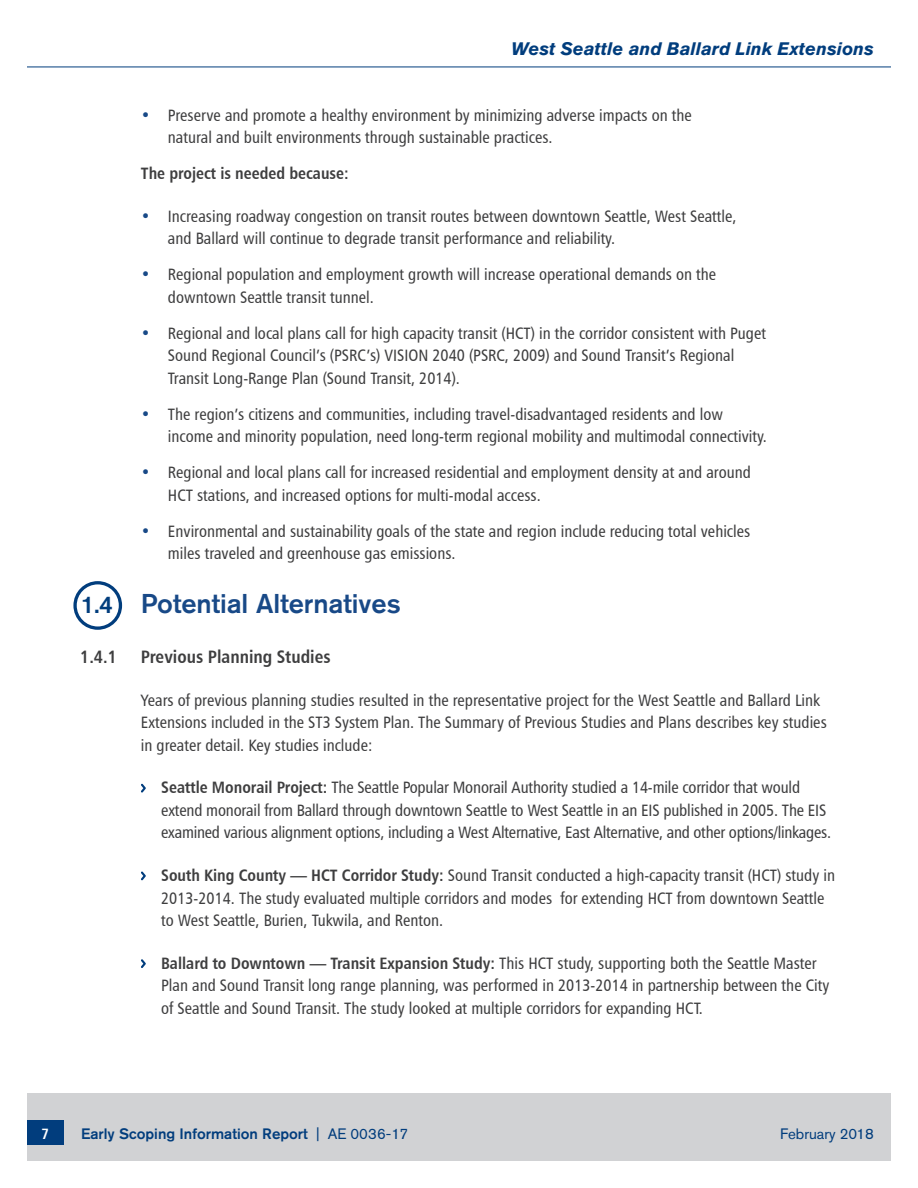
<style>
.page{position:relative;width:918px;height:1188px;background:#fff}
.page>*{position:absolute;margin:0;border:0;box-sizing:border-box;transform-origin:0 0}
.Section_Break{font:500 27px "Akzidenz Grotesk Std";color:#184987}
.t1{font:500 24px "Akzidenz Grotesk Std";color:#013d7d}
.t2{font:italic 700 18px "Akzidenz Grotesk Std";color:#013d7d}
.Sub-section_Break{font:18px "Humanist 777 BT Bold Condensed B";color:#3e3e3f}
.Body{font:16.5px/22.5px "Humanist 777 BT Roman Condensed B";color:#3e3e3f}
.Body-2{font:16.5px "Humanist 777 BT Bold Condensed B";color:#3e3e3f}
.t3{font:500 15px "Akzidenz Grotesk Std";color:#013d7d}
.t4{font:15px "Akzidenz Grotesk Std";color:#013d7d}
.t5{font:15px "Humanist 777 BT Bold Condensed B";color:#fff}
.s1{color:#184987}
.s2{font-family:"Humanist 777 BT Bold Condensed B"}
.s3{font-weight:400}
</style>
<div class="page">
<div style="left:27px;top:1094px;width:864px;height:67px;background:#d1d2d4"></div>
<div style="left:27px;top:1121px;width:37px;height:24px;background:#013d7d"></div>
<hr style="left:27px;top:67px;width:864px;height:1px;background:#013d7d">
<div style="left:73px;top:581px;width:49px;height:49px;border:3px solid #013d7d;border-radius:50%"></div>
<svg style="left:141px;top:784px;width:5px;height:9px"></svg>
<svg style="left:141px;top:871px;width:5px;height:9px"></svg>
<svg style="left:141px;top:959px;width:5px;height:9px"></svg>
<p class="t2" style="left:511px;top:38px;width:364px">West Seattle and Ballard Link Extensions</p>
<p class="Body" style="left:168px;top:103px;width:525px;text-indent:-27px"><span class="s1">•</span> Preserve and promote a healthy environment by minimizing adverse impacts on the natural and built environments through sustainable practices.</p>
<p class="Body-2" style="left:141px;top:163px;width:209px">The project is needed because:</p>
<p class="Body" style="left:168px;top:204px;width:570px;text-indent:-27px"><span class="s1">•</span> Increasing roadway congestion on transit routes between downtown Seattle, West Seattle, and Ballard will continue to degrade transit performance and reliability.</p>
<p class="Body" style="left:168px;top:263px;width:550px;text-indent:-27px"><span class="s1">•</span> Regional population and employment growth will increase operational demands on the downtown Seattle transit tunnel.</p>
<p class="Body" style="left:168px;top:321px;width:600px;text-indent:-27px"><span class="s1">•</span> Regional and local plans call for high capacity transit (HCT) in the corridor consistent with Puget<br>Sound Regional Council’s (PSRC’s) VISION 2040 (PSRC, 2009) and Sound Transit’s Regional<br>Transit Long-Range Plan (Sound Transit, 2014).</p>
<p class="Body" style="left:168px;top:402px;width:601px;text-indent:-27px"><span class="s1">•</span> The region’s citizens and communities, including travel-disadvantaged residents and low income and minority population, need long-term regional mobility and multimodal connectivity.</p>
<p class="Body" style="left:168px;top:461px;width:584px;text-indent:-27px"><span class="s1">•</span> Regional and local plans call for increased residential and employment density at and around<br>HCT stations, and increased options for multi-modal access.</p>
<p class="Body" style="left:168px;top:519px;width:584px;text-indent:-27px"><span class="s1">•</span> Environmental and sustainability goals of the state and region include reducing total vehicles miles traveled and greenhouse gas emissions.</p>
<p class="t1" style="left:81px;top:590px;width:33px">1.4</p>
<p class="Section_Break" style="left:141px;top:587px;width:261px">Potential Alternatives</p>
<p class="Sub-section_Break" style="left:80px;top:645px;width:38px">1.4.1</p>
<p class="Sub-section_Break" style="left:141px;top:645px;width:191px">Previous Planning Studies</p>
<p class="Body" style="left:141px;top:688px;width:687px">Years of previous planning studies resulted in the representative project for the West Seattle and Ballard Link<br>Extensions included in the ST3 System Plan. The Summary of Previous Studies and Plans describes key studies in greater detail. Key studies include:</p>
<p class="Body" style="left:161px;top:776px;width:672px"><span class="s2">Seattle Monorail Project:</span> The Seattle Popular Monorail Authority studied a 14-mile corridor that would extend monorail from Ballard through downtown Seattle to West Seattle in an EIS published in 2005. The EIS examined various alignment options, including a West Alternative, East Alternative, and other options/linkages.</p>
<p class="Body" style="left:161px;top:864px;width:675px"><span class="s2">South King County — HCT Corridor Study:</span> Sound Transit conducted a high-capacity transit (HCT) study in<br>2013-2014. The study evaluated multiple corridors and modes for extending HCT from downtown Seattle to West Seattle, Burien, Tukwila, and Renton.</p>
<p class="Body" style="left:161px;top:951px;width:670px"><span class="s2">Ballard to Downtown — Transit Expansion Study:</span> This HCT study, supporting both the Seattle Master<br>Plan and Sound Transit long range planning, was performed in 2013-2014 in partnership between the City of Seattle and Sound Transit. The study looked at multiple corridors for expanding HCT.</p>
<p class="t5" style="left:42px;top:1124px;width:9px">7</p>
<p class="t3" style="left:81px;top:1124px;width:329px">Early Scoping Information Report <span class="s3">| AE 0036-17</span></p>
<p class="t4" style="left:780px;top:1124px;width:95px">February 2018</p>
</div>
